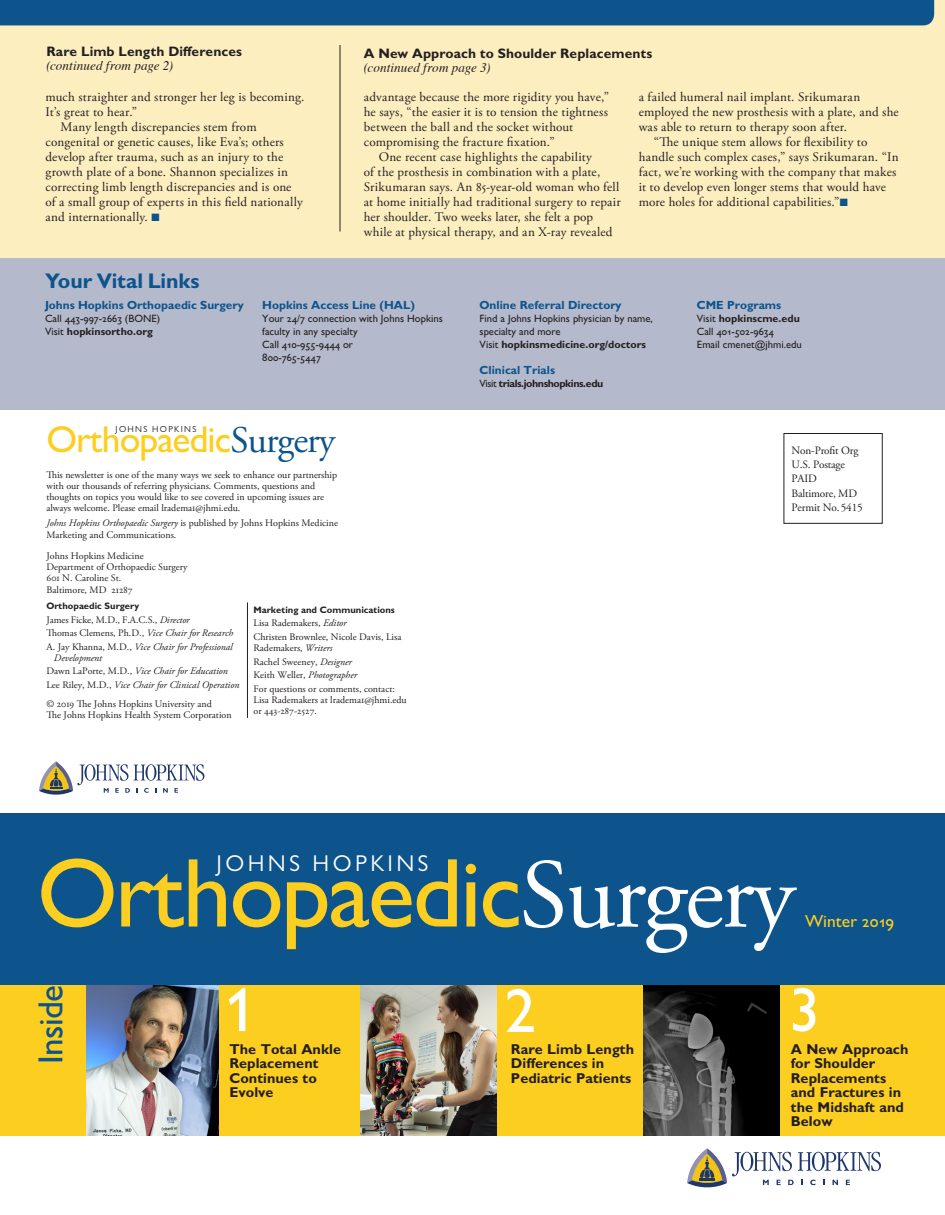
<style>
.page{position:relative;width:945px;height:1215px;background:#fff}
.page>*{position:absolute;margin:0;border:0;box-sizing:border-box;transform-origin:0 0}
.t1{font:500 98.5px "Gill Sans MT Std";letter-spacing:-.025em;color:#fcce1f}
.t2{font:500 62.5px "Gill Sans MT Std";color:#fff}
.t3{font:500 37.5px "Gill Sans MT Std";letter-spacing:-.025em;color:#fcce1f}
.t4{font:500 35px "Gill Sans MT Std";letter-spacing:-.015em;color:#0d538c}
.t5{font:23px "Gill Sans MT Std";letter-spacing:.15em;color:#fff}
.H20_Bold{font:700 21.25px "Gill Sans MT Std";letter-spacing:-.005em;color:#0d538c}
.t6{font:500 17.5px "Gill Sans MT Std";color:#fcce1f}
.Inside_text{font:700 14.38px/14.4px "Gill Sans MT Std";color:#231f20}
.H11_Gill_bold_master{font:700 13.75px "Gill Sans MT Std";letter-spacing:.005em;color:#231f20}
.T10_5_indented{font:13.12px/15px "Adobe Garamond Pro";letter-spacing:.015em;color:#231f20}
.H11_Gill_bold_master-2{font:italic 13.12px "Times";letter-spacing:.005em;color:#231f20}
.S9_-_master{font:700 11.75px "Gill Sans MT Std";color:#0d538c}
.t7{font:11.25px "Adobe Garamond Pro";letter-spacing:-.015em;color:#231f20}
.S9_-_master-2{font:500 10.62px/13px "Gill Sans MT Std";color:#231f20}
.S9_-_master-3{font:700 10.62px "Gill Sans MT Std";color:#231f20}
.S9_-_master-4{font:700 10.62px "Gill Sans MT Std";letter-spacing:-.04em;color:#231f20}
.Text__1_smaller_spac{font:10px/11.2px "Adobe Garamond Pro";color:#231f20}
.Text__1_smaller_spac-2{font:italic 10px/11.2px "Adobe Garamond Pro";color:#231f20}
.masthead_info{font:10px "Adobe Garamond Pro";letter-spacing:-.01em;color:#231f20}
.t8{font:700 9.38px "Gill Sans MT Std";color:#231f20}
.t9{font:8.75px "Gill Sans MT Std";letter-spacing:.15em;color:#231f20}
.s1{color:#0d538c}
.s2{font-weight:500}
.s3{font-family:"Adobe Garamond Pro";font-weight:400;color:#0d538c}
.s4{font-style:italic}
.s5{font-style:normal}
.s6{font-family:"Adobe Garamond Pro";font-weight:400;color:#fff}
</style>
<div class="page">
<svg style="left:687px;top:1148px;width:194px;height:40px"></svg>
<div style="left:86px;top:984px;width:859px;height:152px;background:#fcce1f"></div>
<img style="left:86px;top:985px;width:133px;height:151px">
<img style="left:360px;top:985px;width:137px;height:151px">
<img style="left:643px;top:985px;width:137px;height:151px">
<div style="left:0;top:979px;width:86px;height:157px;background:#fcce1f"></div>
<div style="left:0;top:813px;width:945px;height:172px;background:#0d538c"></div>
<div style="left:0;top:0;width:945px;height:410px;background:#fdeec0"></div>
<svg style="left:39px;top:761px;width:165px;height:34px"></svg>
<hr style="left:247px;top:602px;width:1px;height:116px;background:#231f20">
<div style="left:0;top:0;width:934px;height:25px;background:#0d538c"></div>
<div style="left:0;top:258px;width:945px;height:152px;background:#b4b9cb"></div>
<hr style="left:340px;top:45px;width:1px;height:187px;background:#231f20">
<p class="H11_Gill_bold_master" style="left:46px;top:42px;width:197px">Rare Limb Length Differences</p>
<p class="H11_Gill_bold_master-2" style="left:46px;top:54px;width:128px">(continued from page 2)</p>
<p class="T10_5_indented" style="left:46px;top:89px;width:261px">much straighter and stronger her leg is becoming.<br>It’s great to hear.”</p>
<p class="T10_5_indented" style="left:46px;top:119px;width:259px;text-indent:15px">Many length discrepancies stem from congenital or genetic causes, like Eva’s; others develop after trauma, such as an injury to the growth plate of a bone. Shannon specializes in correcting limb length discrepancies and is one of a small group of experts in this field nationally and internationally. <span class="s1">■</span></p>
<p class="H20_Bold" style="left:45px;top:268px;width:156px">Your Vital Links</p>
<p class="H11_Gill_bold_master" style="left:364px;top:45px;width:290px">A New Approach to Shoulder Replacements</p>
<p class="H11_Gill_bold_master-2" style="left:364px;top:56px;width:128px">(continued from page 3)</p>
<p class="T10_5_indented" style="left:364px;top:89px;width:247px">advantage because the more rigidity you have,” he says, “the easier it is to tension the tightness between the ball and the socket without compromising the fracture fixation.”</p>
<p class="T10_5_indented" style="left:364px;top:149px;width:259px;text-indent:15px">One recent case highlights the capability<br>of the prosthesis in combination with a plate, Srikumaran says. An 85-year-old woman who fell at home initially had traditional surgery to repair her shoulder. Two weeks later, she felt a pop while at physical therapy, and an X-ray revealed</p>
<p class="T10_5_indented" style="left:639px;top:89px;width:261px">a failed humeral nail implant. Srikumaran employed the new prosthesis with a plate, and she was able to return to therapy soon after.</p>
<p class="T10_5_indented" style="left:639px;top:134px;width:261px;text-indent:15px">“The unique stem allows for flexibility to handle such complex cases,” says Srikumaran. “In fact, we’re working with the company that makes it to develop even longer stems that would have more holes for additional capabilities.”<span class="s1">■</span></p>
<p class="S9_-_master" style="left:45px;top:298px;width:200px">Johns Hopkins Orthopaedic Surgery</p>
<p class="S9_-_master-2" style="left:45px;top:312px;width:117px">Call 443-997-2663 (BONE)</p>
<p class="S9_-_master-3" style="left:45px;top:325px;width:109px"><span class="s2">Visit</span> hopkinsortho.org</p>
<p class="S9_-_master" style="left:262px;top:298px;width:154px">Hopkins Access Line (HAL)</p>
<p class="S9_-_master-2" style="left:262px;top:312px;width:182px">Your 24/7 connection with Johns Hopkins faculty in any specialty</p>
<p class="S9_-_master-2" style="left:262px;top:338px;width:92px">Call 410-955-9444 or<br>800-765-5447</p>
<p class="t9" style="left:116px;top:424px;width:82px">JOHNS HOPKINS</p>
<p class="t3" style="left:46px;top:418px;width:290px">Orthopaedic<span class="s3">Surgery</span></p>
<p class="Text__1_smaller_spac" style="left:46px;top:469px;width:292px">This newsletter is one of the many ways we seek to enhance our partnership with our thousands of referring physicians. Comments, questions and thoughts on topics you would like to see covered in upcoming issues are always welcome. Please email lradema1@jhmi.edu.</p>
<p class="Text__1_smaller_spac" style="left:46px;top:518px;width:293px"><span class="s4">Johns Hopkins Orthopaedic Surgery</span> is published by Johns Hopkins Medicine<br>Marketing and Communications.</p>
<p class="Text__1_smaller_spac" style="left:46px;top:551px;width:99px">Johns Hopkins Medicine</p>
<p class="Text__1_smaller_spac" style="left:46px;top:562px;width:143px">Department of Orthopaedic Surgery</p>
<p class="Text__1_smaller_spac" style="left:46px;top:573px;width:77px">601 N. Caroline St.</p>
<p class="Text__1_smaller_spac" style="left:46px;top:584px;width:88px">Baltimore, MD 21287</p>
<p class="t8" style="left:46px;top:600px;width:94px">Orthopaedic Surgery</p>
<p class="masthead_info" style="left:46px;top:613px;width:145px">James Ficke, M.D., F.A.C.S., <span class="s4">Director</span></p>
<p class="Text__1_smaller_spac" style="left:46px;top:628px;width:188px">Thomas Clemens, Ph.D., <span class="s4">Vice Chair for Research</span></p>
<p class="Text__1_smaller_spac-2" style="left:54px;top:641px;width:180px;text-indent:-8px"><span class="s5">A. Jay Khanna, M.D.,</span> Vice Chair for Professional<br>Development</p>
<p class="Text__1_smaller_spac-2" style="left:46px;top:666px;width:183px"><span class="s5">Dawn LaPorte, M.D.,</span> Vice Chair for Education</p>
<p class="Text__1_smaller_spac-2" style="left:46px;top:679px;width:195px"><span class="s5">Lee Riley, M.D.,</span> Vice Chair for Clinical Operation</p>
<p class="Text__1_smaller_spac" style="left:46px;top:698px;width:187px">© 2019 The Johns Hopkins University and<br>The Johns Hopkins Health System Corporation</p>
<p class="t8" style="left:254px;top:604px;width:143px">Marketing and Communications</p>
<p class="Text__1_smaller_spac" style="left:254px;top:618px;width:95px">Lisa Rademakers, <span class="s4">Editor</span></p>
<p class="Text__1_smaller_spac" style="left:254px;top:632px;width:149px">Christen Brownlee, Nicole Davis, Lisa<br>Rademakers, <span class="s4">Writers</span></p>
<p class="Text__1_smaller_spac" style="left:254px;top:656px;width:100px">Rachel Sweeney, <span class="s4">Designer</span></p>
<p class="Text__1_smaller_spac" style="left:254px;top:670px;width:105px">Keith Weller, <span class="s4">Photographer</span></p>
<p class="Text__1_smaller_spac" style="left:254px;top:683px;width:155px">For questions or comments, contact:<br>Lisa Rademakers at lradema1@jhmi.edu or 443-287-2527.</p>
<p class="S9_-_master" style="left:480px;top:298px;width:144px">Online Referral Directory</p>
<p class="S9_-_master-2" style="left:480px;top:312px;width:175px">Find a Johns Hopkins physician by name, specialty and more</p>
<p class="S9_-_master-3" style="left:480px;top:338px;width:168px"><span class="s2">Visit</span> hopkinsmedicine.org/doctors</p>
<p class="S9_-_master" style="left:480px;top:363px;width:77px">Clinical Trials</p>
<p class="S9_-_master-4" style="left:480px;top:377px;width:125px"><span class="s2">Visit</span> trials.johnshopkins.edu</p>
<p class="S9_-_master" style="left:697px;top:298px;width:86px">CME Programs</p>
<p class="S9_-_master-3" style="left:697px;top:312px;width:105px"><span class="s2">Visit</span> hopkinscme.edu</p>
<p class="S9_-_master-2" style="left:697px;top:325px;width:78px">Call 401-502-9634</p>
<p class="S9_-_master-2" style="left:697px;top:338px;width:106px">Email cmenet@jhmi.edu</p>
<p class="t7" style="left:792px;top:443px;width:68px">Non-Profit Org</p>
<p class="t7" style="left:792px;top:458px;width:55px">U.S. Postage</p>
<p class="t7" style="left:792px;top:472px;width:27px">PAID</p>
<p class="t7" style="left:792px;top:487px;width:67px">Baltimore, MD</p>
<p class="t7" style="left:792px;top:501px;width:73px">Permit No. 5415</p>
<p class="t5" style="left:217px;top:849px;width:213px">JOHNS HOPKINS</p>
<p class="t1" style="left:37px;top:835px;width:759px">Orthopaedic<span class="s6">Surgery</span></p>
<p class="t6" style="left:805px;top:911px;width:91px">Winter 2019</p>
<p class="t4" style="left:30px;top:1064px;width:81px;rotate:-90deg">Inside</p>
<p class="t2" style="left:225px;top:973px;width:33px">1</p>
<p class="t2" style="left:505px;top:974px;width:33px">2</p>
<p class="t2" style="left:789px;top:973px;width:33px">3</p>
<p class="Inside_text" style="left:511px;top:1042px;width:125px">Rare Limb Length<br>Differences in<br>Pediatric Patients</p>
<p class="Inside_text" style="left:791px;top:1042px;width:119px">A New Approach for Shoulder<br>Replacements and Fractures in the Midshaft and<br>Below</p>
<p class="Inside_text" style="left:229px;top:1042px;width:113px">The Total Ankle<br>Replacement<br>Continues to<br>Evolve</p>
</div>
